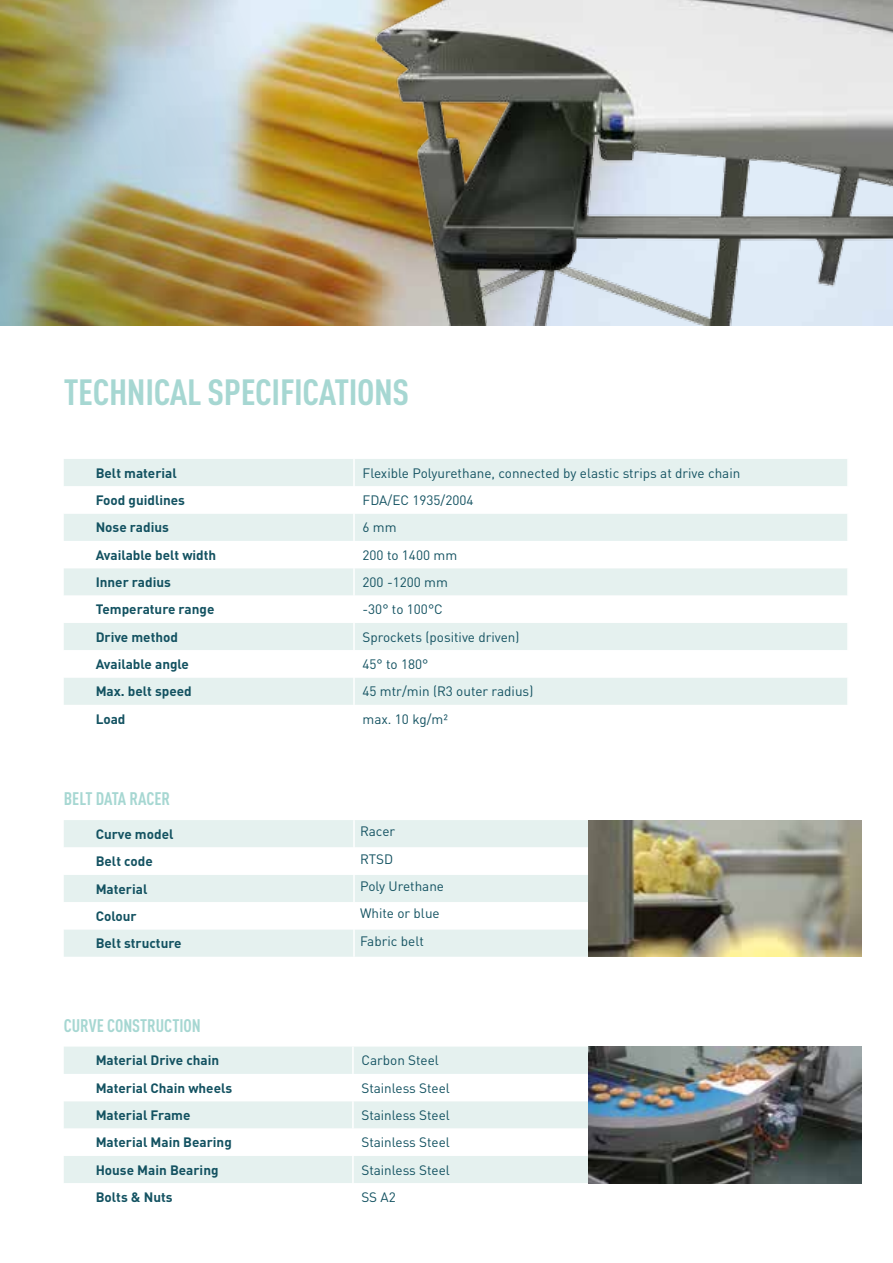
<style>
.page{position:relative;width:893px;height:1263px;background:#fff}
.page>*{position:absolute;margin:0;border:0;box-sizing:border-box;transform-origin:0 0}
.t1{font:700 36px "DIN Cond";letter-spacing:-.01em;color:#a6d7d2;scale:1.05 1}
.t2{font:700 18px "DIN Cond";color:#a6d7d2}
.t3{font:13.5px "DIN Pro";color:#135261}
.t4{font:700 13.5px "DIN Pro";color:#135261}
</style>
<div class="page">
<img style="left:0;top:0;width:340px;height:325px">
<img style="left:340px;top:0;width:553px;height:325px">
<div style="left:64px;top:1046px;width:524px;height:28px;background:#e5f1ef"></div>
<svg style="left:64px;top:1101px;width:626px;height:83px;fill:#e5f1ef"></svg>
<hr style="left:352px;top:1046px;width:2px;height:28px;background:#fff">
<hr style="left:352px;top:1101px;width:2px;height:27px;background:#fff">
<hr style="left:352px;top:1156px;width:2px;height:27px;background:#fff">
<div style="left:64px;top:459px;width:783px;height:27px;background:#e5f1ef"></div>
<svg style="left:64px;top:514px;width:783px;height:191px;fill:#e5f1ef"></svg>
<hr style="left:353px;top:541px;width:2px;height:27px;background:#fff">
<hr style="left:353px;top:514px;width:2px;height:27px;background:#fff">
<hr style="left:353px;top:568px;width:2px;height:27px;background:#fff">
<hr style="left:353px;top:595px;width:2px;height:28px;background:#fff">
<hr style="left:353px;top:650px;width:2px;height:27px;background:#fff">
<hr style="left:353px;top:623px;width:2px;height:27px;background:#fff">
<hr style="left:353px;top:677px;width:2px;height:28px;background:#fff">
<hr style="left:353px;top:459px;width:2px;height:27px;background:#fff">
<div style="left:64px;top:820px;width:524px;height:137px;background:#e5f1ef"></div>
<svg style="left:64px;top:847px;width:524px;height:82px"></svg>
<hr style="left:353px;top:820px;width:2px;height:27px;background:#fff">
<hr style="left:353px;top:875px;width:2px;height:27px;background:#fff">
<hr style="left:353px;top:929px;width:2px;height:28px;background:#fff">
<hr style="left:353px;top:847px;width:2px;height:28px;background:#fff">
<hr style="left:353px;top:902px;width:2px;height:27px;background:#fff">
<img style="left:588px;top:820px;width:273px;height:137px">
<img style="left:588px;top:1046px;width:273px;height:137px">
<h1 class="t1" style="left:64px;top:370px;width:330px">TECHNICAL SPECIFICATIONS</h1>
<p class="t4" style="left:96px;top:464px;width:83px">Belt material</p>
<p class="t3" style="left:362px;top:464px;width:379px">Flexible Polyurethane, connected by elastic strips at drive chain</p>
<p class="t4" style="left:96px;top:491px;width:91px">Food guidlines</p>
<p class="t3" style="left:362px;top:491px;width:113px">FDA/EC 1935/2004</p>
<p class="t4" style="left:96px;top:518px;width:75px">Nose radius</p>
<p class="t3" style="left:362px;top:518px;width:36px">6 mm</p>
<p class="t4" style="left:96px;top:546px;width:122px">Available belt width</p>
<p class="t3" style="left:362px;top:546px;width:96px">200 to 1400 mm</p>
<p class="t4" style="left:96px;top:573px;width:77px">Inner radius</p>
<p class="t3" style="left:362px;top:573px;width:87px">200 -1200 mm</p>
<p class="t4" style="left:96px;top:600px;width:120px">Temperature range</p>
<p class="t3" style="left:362px;top:600px;width:82px">-30° to 100°C</p>
<p class="t4" style="left:96px;top:628px;width:84px">Drive method</p>
<p class="t3" style="left:362px;top:628px;width:159px">Sprockets (positive driven)</p>
<p class="t4" style="left:96px;top:655px;width:95px">Available angle</p>
<p class="t3" style="left:362px;top:655px;width:67px">45° to 180°</p>
<p class="t4" style="left:96px;top:682px;width:98px">Max. belt speed</p>
<p class="t3" style="left:362px;top:682px;width:172px">45 mtr/min (R3 outer radius)</p>
<p class="t4" style="left:96px;top:710px;width:31px">Load</p>
<p class="t3" style="left:362px;top:710px;width:87px">max. 10 kg/m²</p>
<h2 class="t2" style="left:64px;top:788px;width:108px">BELT DATA RACER</h2>
<p class="t4" style="left:96px;top:825px;width:79px">Curve model</p>
<p class="t3" style="left:360px;top:822px;width:37px">Racer</p>
<p class="t4" style="left:96px;top:852px;width:59px">Belt code</p>
<p class="t3" style="left:360px;top:850px;width:35px">RTSD</p>
<p class="t4" style="left:96px;top:879px;width:53px">Material</p>
<p class="t3" style="left:360px;top:877px;width:86px">Poly Urethane</p>
<p class="t4" style="left:96px;top:907px;width:43px">Colour</p>
<p class="t3" style="left:360px;top:904px;width:81px">White or blue</p>
<p class="t4" style="left:96px;top:934px;width:87px">Belt structure</p>
<p class="t3" style="left:360px;top:932px;width:65px">Fabric belt</p>
<h2 class="t2" style="left:64px;top:1014px;width:139px">CURVE CONSTRUCTION</h2>
<p class="t4" style="left:96px;top:1051px;width:125px">Material Drive chain</p>
<p class="t3" style="left:361px;top:1051px;width:79px">Carbon Steel</p>
<p class="t4" style="left:96px;top:1079px;width:138px">Material Chain wheels</p>
<p class="t3" style="left:361px;top:1079px;width:90px">Stainless Steel</p>
<p class="t4" style="left:96px;top:1106px;width:96px">Material Frame</p>
<p class="t3" style="left:361px;top:1106px;width:90px">Stainless Steel</p>
<p class="t4" style="left:96px;top:1133px;width:138px">Material Main Bearing</p>
<p class="t3" style="left:361px;top:1133px;width:90px">Stainless Steel</p>
<p class="t4" style="left:96px;top:1161px;width:124px">House Main Bearing</p>
<p class="t3" style="left:361px;top:1161px;width:90px">Stainless Steel</p>
<p class="t4" style="left:96px;top:1188px;width:78px">Bolts &amp; Nuts</p>
<p class="t3" style="left:361px;top:1188px;width:36px">SS A2</p>
</div>
